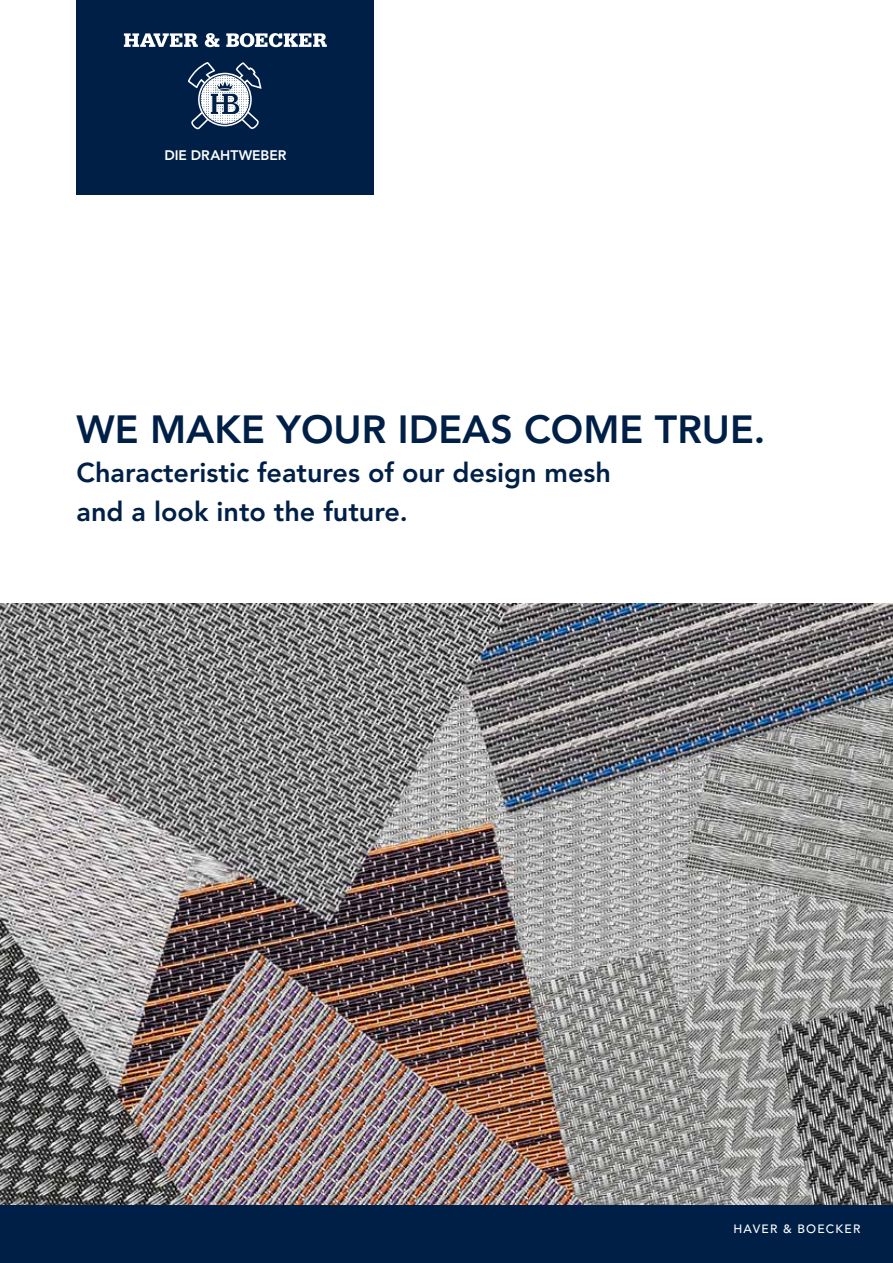
<style>
.page{position:relative;width:893px;height:1263px;background:#fff}
.page>*{position:absolute;margin:0;border:0;box-sizing:border-box;transform-origin:0 0}
.t1{font:800 39px "Avenir LT Std";color:#001f47}
.t2{font:800 27px/39px "Avenir LT Std";color:#001f47}
.t3{font:800 13.8px "Avenir LT Std";letter-spacing:-.005em;color:#fff}
.t4{font:500 12px "Avenir LT Std";letter-spacing:.1em;color:#fff}
</style>
<div class="page">
<img style="left:0;top:604px;width:893px;height:601px">
<div style="left:77px;top:0;width:297px;height:195px;background:#001f47"></div>
<svg style="left:188px;top:62px;width:74px;height:68px"></svg>
<svg style="left:124px;top:33px;width:74px;height:14px"></svg>
<svg style="left:205px;top:33px;width:14px;height:14px"></svg>
<svg style="left:226px;top:33px;width:101px;height:14px"></svg>
<div style="left:0;top:1205px;width:893px;height:58px;background:#001f47"></div>
<p class="t3" style="left:164px;top:147px;width:124px">DIE DRAHTWEBER</p>
<h1 class="t1" style="left:77px;top:406px;width:690px">WE MAKE YOUR IDEAS COME TRUE.</h1>
<p class="t2" style="left:77px;top:453px;width:536px">Characteristic features of our design mesh and a look into the future.</p>
<p class="t4" style="left:733px;top:1222px;width:128px">HAVER &amp; BOECKER</p>
</div>
